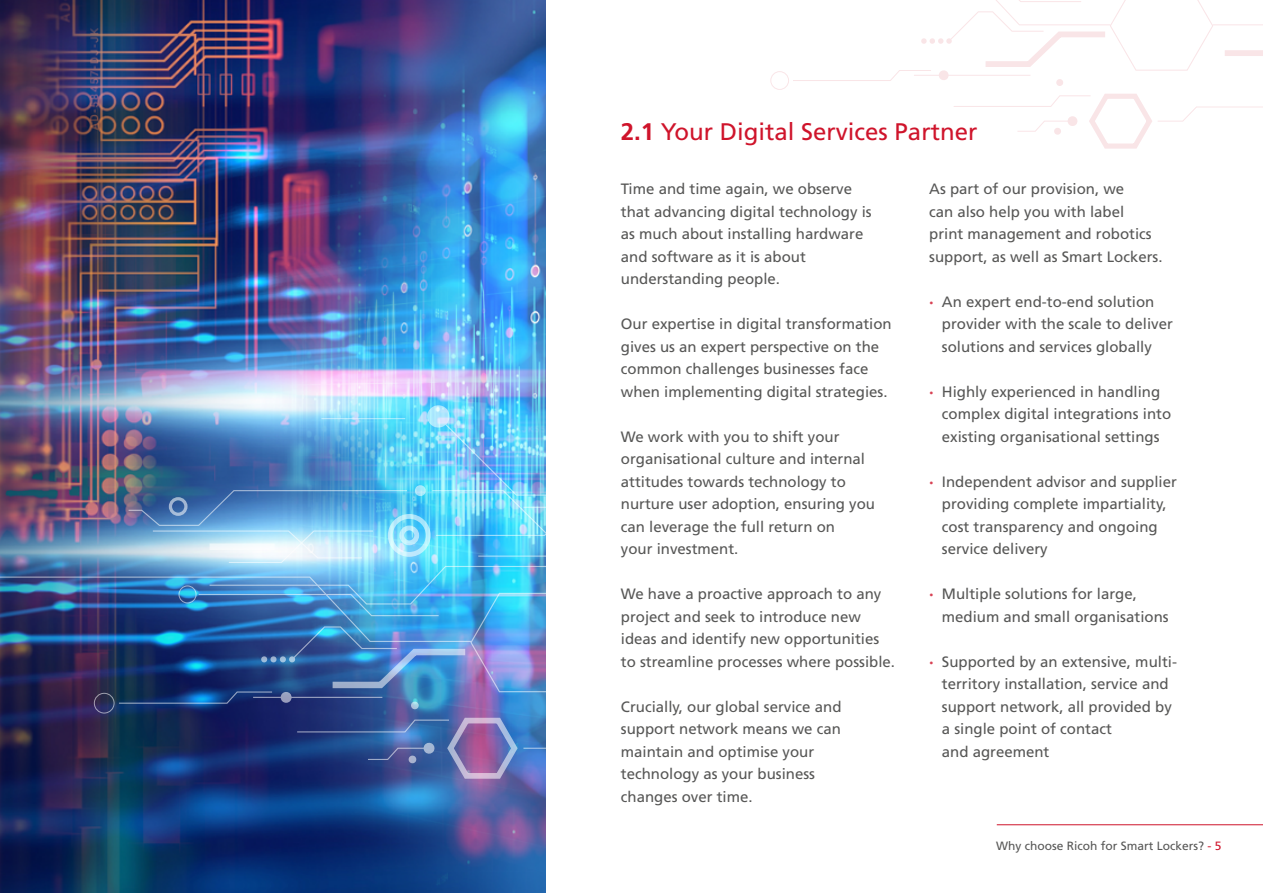
<style>
.page{position:relative;width:1263px;height:893px;background:#fff}
.page>*{position:absolute;margin:0;border:0;box-sizing:border-box;transform-origin:0 0}
.t1{font:24px "Frutiger LT Std";color:#cf142b}
.t2{font:15px/22.5px "Frutiger LT Std";color:#575756}
.t3{font:12px "Frutiger LT Std";color:#575756}
.s1{font-weight:700}
.s2{font-weight:900;color:#d84355}
.s3{color:#cf142b}
</style>
<div class="page">
<svg style="left:770px;top:0;width:493px;height:149px"></svg>
<img style="left:0;top:0;width:545px;height:893px">
<svg style="left:427px;top:405px;width:22px;height:23px"></svg>
<img style="left:0;top:421px;width:546px;height:360px">
<hr style="left:321px;top:418px;width:84px;height:1px;background:#fff">
<hr style="left:997px;top:824px;width:266px;height:1px;background:#cf142b">
<h1 class="t1" style="left:621px;top:117px;width:358px"><span class="s1">2.1</span> Your Digital Services Partner</h1>
<p class="t2" style="left:621px;top:178px;width:252px">Time and time again, we observe that advancing digital technology is as much about installing hardware and software as it is about understanding people.</p>
<p class="t2" style="left:621px;top:313px;width:272px">Our expertise in digital transformation gives us an expert perspective on the common challenges businesses face when implementing digital strategies.</p>
<p class="t2" style="left:621px;top:425px;width:256px">We work with you to shift your organisational culture and internal attitudes towards technology to nurture user adoption, ensuring you can leverage the full return on<br>your investment.</p>
<p class="t2" style="left:621px;top:583px;width:276px">We have a proactive approach to any project and seek to introduce new ideas and identify new opportunities to streamline processes where possible.</p>
<p class="t2" style="left:621px;top:695px;width:222px">Crucially, our global service and support network means we can maintain and optimise your technology as your business changes over time.</p>
<p class="t2" style="left:929px;top:178px;width:235px">As part of our provision, we<br>can also help you with label<br>print management and robotics support, as well as Smart Lockers.</p>
<p class="t2" style="left:942px;top:290px;width:232px;text-indent:-13px"><span class="s2">·</span> An expert end-to-end solution provider with the scale to deliver solutions and services globally</p>
<p class="t2" style="left:942px;top:380px;width:231px;text-indent:-13px"><span class="s2">·</span> Highly experienced in handling complex digital integrations into existing organisational settings</p>
<p class="t2" style="left:942px;top:470px;width:237px;text-indent:-13px"><span class="s2">·</span> Independent advisor and supplier providing complete impartiality, cost transparency and ongoing service delivery</p>
<p class="t2" style="left:942px;top:583px;width:228px;text-indent:-13px"><span class="s2">·</span> Multiple solutions for large, medium and small organisations</p>
<p class="t2" style="left:942px;top:650px;width:237px;text-indent:-13px"><span class="s2">·</span> Supported by an extensive, multi&shy;territory installation, service and support network, all provided by a single point of contact<br>and agreement</p>
<p class="t3" style="left:996px;top:839px;width:227px">Why choose Ricoh for Smart Lockers? <span class="s3">- 5</span></p>
</div>
